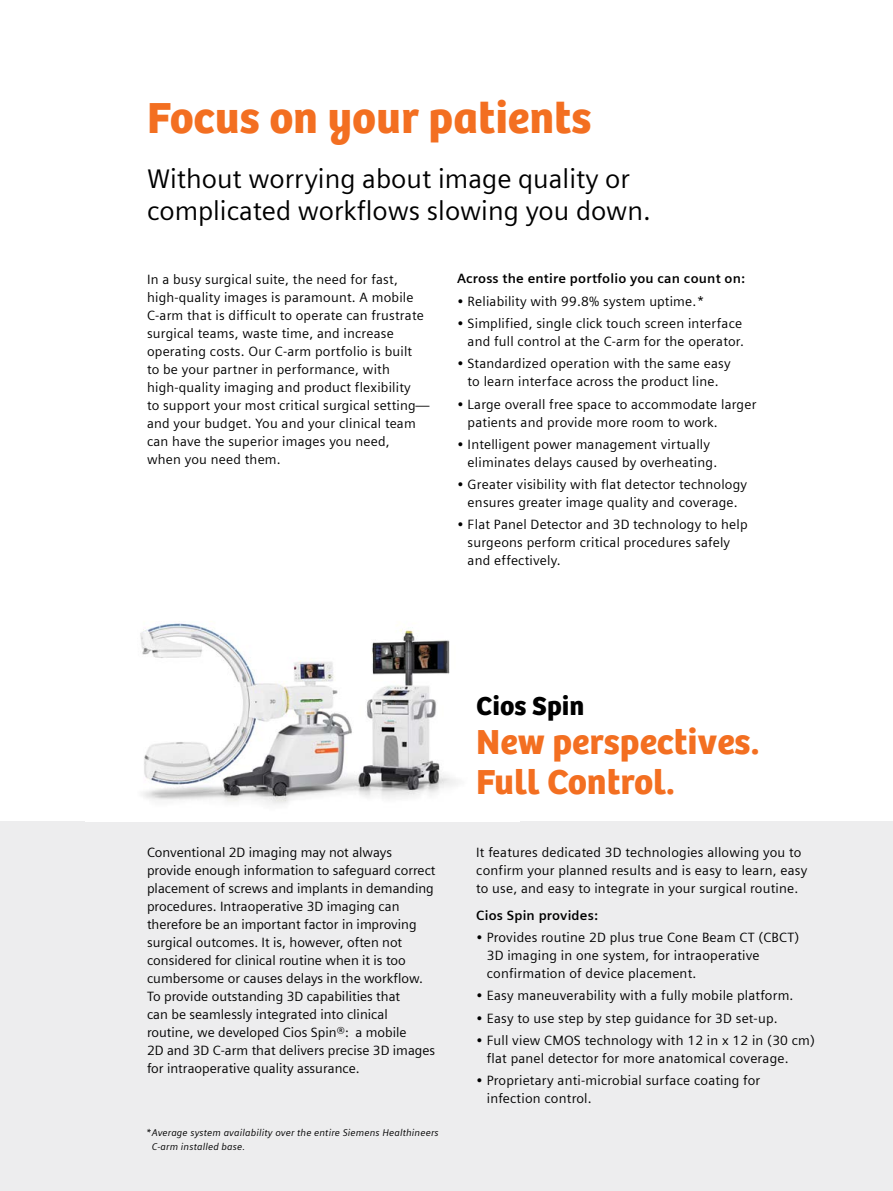
<style>
.page{position:relative;width:893px;height:1191px;background:#fff}
.page>*{position:absolute;margin:0;border:0;box-sizing:border-box;transform-origin:0 0}
.t1{font:45px "SH Bree Headline Regular";color:#f36f21}
.t2{font:36px/39.6px "SH Bree Headline Regular";color:#f36f21}
.t3{font:27px/32.4px "Siemens Sans";color:#000}
.t4{font:27px "SH Bree Headline Regular";color:#000}
.t5{font:13.5px/18px "Siemens Sans";letter-spacing:.015em;color:#000}
.t6{font:700 13.5px "Siemens Sans";letter-spacing:.015em;color:#000}
.t7{font:italic 9.75px/13.5px "Siemens Sans";letter-spacing:.015em;color:#000}
</style>
<div class="page">
<div style="left:0;top:821px;width:893px;height:370px;background:#ededee"></div>
<img style="left:140px;top:623px;width:318px;height:182px">
<h1 class="t1" style="left:147px;top:83px;width:446px">Focus on your patients</h1>
<h3 class="t3" style="left:147px;top:160px;width:505px">Without worrying about image quality or complicated workflows slowing you down.</h3>
<p class="t5" style="left:147px;top:270px;width:284px">In a busy surgical suite, the need for fast, high-quality images is paramount. A mobile C-arm that is difficult to operate can frustrate surgical teams, waste time, and increase operating costs. Our C-arm portfolio is built<br>to be your partner in performance, with high-quality imaging and product flexibility<br>to support your most critical surgical setting— and your budget. You and your clinical team can have the superior images you need,<br>when you need them.</p>
<p class="t6" style="left:457px;top:268px;width:289px">Across the entire portfolio you can count on:</p>
<p class="t5" style="left:457px;top:291px;width:249px">• Reliability with 99.8% system uptime.*</p>
<p class="t5" style="left:457px;top:313px;width:288px;text-align:right">• Simplified, single click touch screen interface and full control at the C-arm for the operator.</p>
<p class="t5" style="left:457px;top:354px;width:275px;text-align:center">• Standardized operation with the same easy to learn interface across the product line.</p>
<p class="t5" style="left:468px;top:394px;width:290px;text-indent:-11px">• Large overall free space to accommodate larger patients and provide more room to work.</p>
<p class="t5" style="left:468px;top:434px;width:251px;text-indent:-11px">• Intelligent power management virtually eliminates delays caused by overheating.</p>
<p class="t5" style="left:457px;top:474px;width:292px;text-align:center">• Greater visibility with flat detector technology ensures greater image quality and coverage.</p>
<p class="t5" style="left:468px;top:515px;width:281px;text-indent:-11px">• Flat Panel Detector and 3D technology to help surgeons perform critical procedures safely and effectively.</p>
<p class="t5" style="left:147px;top:842px;width:290px">Conventional 2D imaging may not always provide enough information to safeguard correct placement of screws and implants in demanding procedures. Intraoperative 3D imaging can therefore be an important factor in improving surgical outcomes. It is, however, often not considered for clinical routine when it is too cumbersome or causes delays in the workflow.<br>To provide outstanding 3D capabilities that<br>can be seamlessly integrated into clinical routine, we developed Cios Spin®: a mobile<br>2D and 3D C-arm that delivers precise 3D images for intraoperative quality assurance.</p>
<p class="t7" style="left:152px;top:1125px;width:288px;text-indent:-6px">*Average system availability over the entire Siemens Healthineers<br>C-arm installed base.</p>
<h3 class="t4" style="left:476px;top:684px;width:110px">Cios Spin</h3>
<h2 class="t2" style="left:476px;top:721px;width:285px">New perspectives.<br>Full Control.</h2>
<p class="t5" style="left:476px;top:843px;width:333px">It features dedicated 3D technologies allowing you to confirm your planned results and is easy to learn, easy to use, and easy to integrate in your surgical routine.</p>
<p class="t6" style="left:476px;top:905px;width:123px">Cios Spin provides:</p>
<p class="t5" style="left:487px;top:927px;width:314px;text-indent:-11px">• Provides routine 2D plus true Cone Beam CT (CBCT)<br>3D imaging in one system, for intraoperative confirmation of device placement.</p>
<p class="t5" style="left:476px;top:986px;width:319px">• Easy maneuverability with a fully mobile platform.</p>
<p class="t5" style="left:476px;top:1008px;width:303px">• Easy to use step by step guidance for 3D set-up.</p>
<p class="t5" style="left:487px;top:1030px;width:330px;text-indent:-11px">• Full view CMOS technology with 12 in x 12 in (30 cm) flat panel detector for more anatomical coverage.</p>
<p class="t5" style="left:487px;top:1070px;width:275px;text-indent:-11px">• Proprietary anti-microbial surface coating for infection control.</p>
</div>
